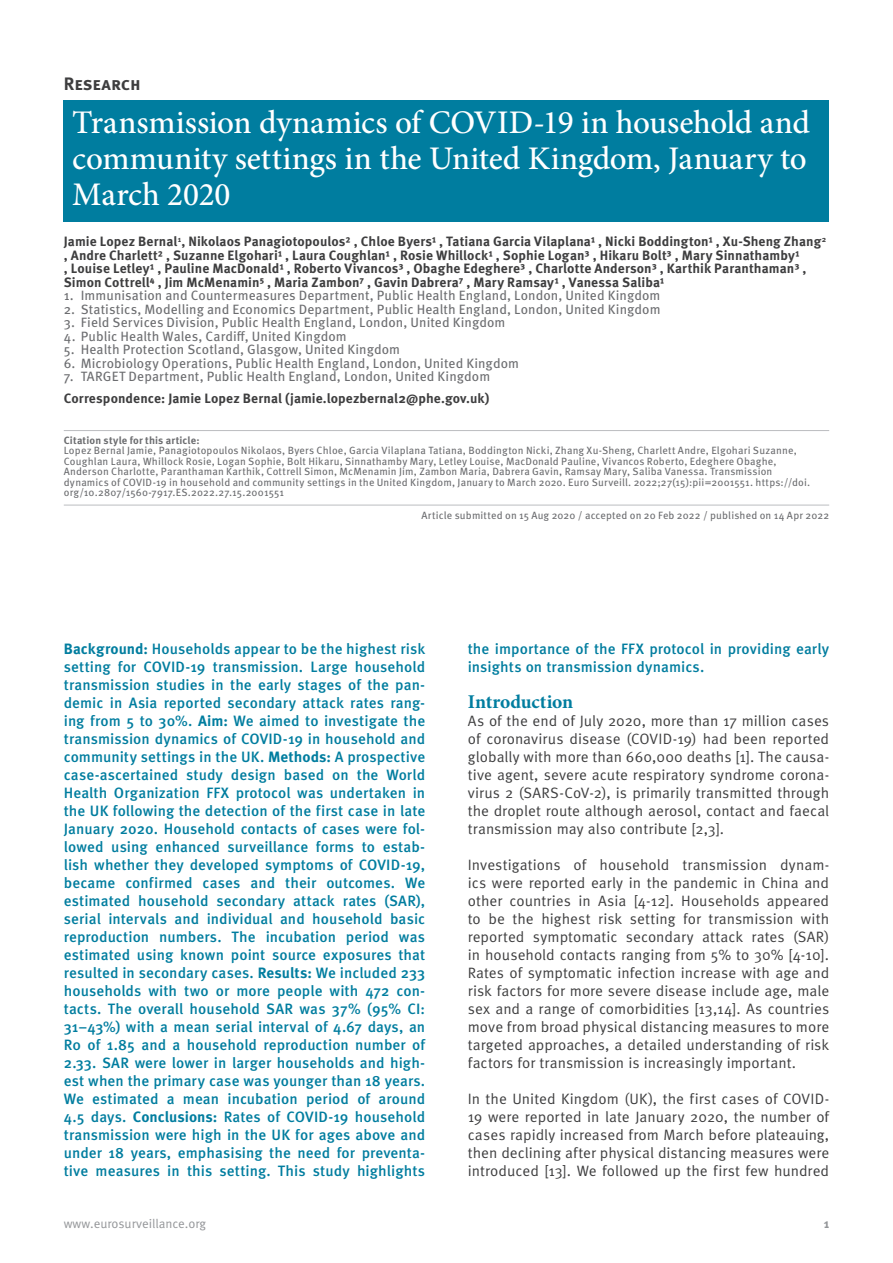
<style>
.page{position:relative;width:893px;height:1263px;background:#fff}
.page>*{position:absolute;margin:0;border:0;box-sizing:border-box;transform-origin:0 0}
.t1{font:500 33px/36px "Minion Pro";letter-spacing:-.005em;color:#fff;text-align:justify}
.t2{font:700 19.5px "Minion Pro";letter-spacing:-.005em;color:#007d9f}
.t3{font:700 18px "Meta Pro";letter-spacing:-.005em;color:#3e3e3f}
.t4{font:500 15px/18px "Meta Pro";color:#007d9f;text-align:justify}
.t5{font:15px/18px "Meta Pro";color:#3e3e3f;text-align:justify}
.t6{font:700 13.5px/13.5px "Meta Pro";letter-spacing:.005em;color:#3e3e3f}
.t7{font:13.5px "Meta Pro";letter-spacing:.005em;color:#6c6d70}
.t8{font:12.75px "Meta Pro";color:#939598}
.t9{font:700 12.75px "Meta Pro";color:#939598}
.t10{font:10.5px/10.5px "Meta Pro";letter-spacing:.015em;color:#6c6d70}
.t11{font:700 10.5px "Meta Pro";letter-spacing:.015em;color:#6c6d70}
.s1{font-weight:700}
</style>
<div class="page">
<hr style="left:64px;top:430px;width:765px;height:1px;background:#bcbdc0">
<hr style="left:64px;top:505px;width:765px;height:1px;background:#bcbdc0">
<div style="left:64px;top:100px;width:765px;height:122px;background:#007d9f"></div>
<p class="t3" style="left:64px;top:72px;width:79px">Research</p>
<h1 class="t1" style="left:72px;top:104px;width:739px">Transmission dynamics of COVID-19 in household and community settings in the United Kingdom, January to March 2020</h1>
<p class="t6" style="left:64px;top:235px;width:764px">Jamie Lopez Bernal<sup>1</sup>, Nikolaos Panagiotopoulos² , Chloe Byers¹ , Tatiana Garcia Vilaplana¹ , Nicki Boddington¹ , Xu-Sheng Zhang<sup>2 </sup>, Andre Charlett² , Suzanne Elgohari¹ , Laura Coughlan¹ , Rosie Whillock¹ , Sophie Logan³ , Hikaru Bolt³ , Mary Sinnathamby¹<br>, Louise Letley¹ , Pauline MacDonald¹ , Roberto Vivancos³ , Obaghe Edeghere³ , Charlotte Anderson³ , Karthik Paranthaman³ , Simon Cottrell⁴ , Jim McMenamin⁵ , Maria Zambon⁷ , Gavin Dabrera⁷ , Mary Ramsay¹ , Vanessa Saliba¹</p>
<p class="t7" style="left:64px;top:287px;width:598px">1. Immunisation and Countermeasures Department, Public Health England, London, United Kingdom</p>
<p class="t7" style="left:64px;top:301px;width:598px">2. Statistics, Modelling and Economics Department, Public Health England, London, United Kingdom</p>
<p class="t7" style="left:64px;top:314px;width:443px">3. Field Services Division, Public Health England, London, United Kingdom</p>
<p class="t7" style="left:64px;top:328px;width:285px">4. Public Health Wales, Cardiff, United Kingdom</p>
<p class="t7" style="left:64px;top:341px;width:338px">5. Health Protection Scotland, Glasgow, United Kingdom</p>
<p class="t7" style="left:64px;top:355px;width:457px">6. Microbiology Operations, Public Health England, London, United Kingdom</p>
<p class="t7" style="left:64px;top:368px;width:428px">7. TARGET Department, Public Health England, London, United Kingdom</p>
<p class="t6" style="left:64px;top:392px;width:427px">Correspondence: Jamie Lopez Bernal (jamie.lopezbernal2@phe.gov.uk)</p>
<p class="t11" style="left:64px;top:433px;width:137px">Citation style for this article:</p>
<p class="t10" style="left:64px;top:446px;width:748px">Lopez Bernal Jamie, Panagiotopoulos Nikolaos, Byers Chloe, Garcia Vilaplana Tatiana, Boddington Nicki, Zhang Xu-Sheng, Charlett Andre, Elgohari Suzanne, Coughlan Laura, Whillock Rosie, Logan Sophie, Bolt Hikaru, Sinnathamby Mary, Letley Louise, MacDonald Pauline, Vivancos Roberto, Edeghere Obaghe, Anderson Charlotte, Paranthaman Karthik, Cottrell Simon, McMenamin Jim, Zambon Maria, Dabrera Gavin, Ramsay Mary, Saliba Vanessa. Transmission dynamics of COVID-19 in household and community settings in the United Kingdom, January to March 2020. Euro Surveill. 2022;27(15):pii=2001551. https://doi. org/10.2807/1560-7917.ES.2022.27.15.2001551</p>
<p class="t10" style="left:421px;top:511px;width:409px">Article submitted on 15 Aug 2020 / accepted on 20 Feb 2022 / published on 14 Apr 2022</p>
<p class="t4" style="left:64px;top:640px;width:363px"><span class="s1">Background:</span> Households appear to be the highest risk setting for COVID-19 transmission. Large household transmission studies in the early stages of the pan&shy;demic in Asia reported secondary attack rates rang&shy;ing from 5 to 30%. <span class="s1">Aim:</span> We aimed to investigate the transmission dynamics of COVID-19 in household and community settings in the UK. <span class="s1">Methods:</span> A prospective case-ascertained study design based on the World Health Organization FFX protocol was undertaken in the UK following the detection of the first case in late January 2020. Household contacts of cases were fol&shy;lowed using enhanced surveillance forms to estab&shy;lish whether they developed symptoms of COVID-19, became confirmed cases and their outcomes. We estimated household secondary attack rates (SAR), serial intervals and individual and household basic reproduction numbers. The incubation period was estimated using known point source exposures that resulted in secondary cases. <span class="s1">Results:</span> We included 233 households with two or more people with 472 con&shy;tacts. The overall household SAR was 37% (95% CI:<br>31–43%) with a mean serial interval of 4.67 days, an R0 of 1.85 and a household reproduction number of 2.33. SAR were lower in larger households and high&shy;est when the primary case was younger than 18 years.<br>We estimated a mean incubation period of around 4.5 days. <span class="s1">Conclusions:</span> Rates of COVID-19 household transmission were high in the UK for ages above and under 18 years, emphasising the need for preventa&shy;tive measures in this setting. This study highlights</p>
<p class="t4" style="left:468px;top:640px;width:363px">the importance of the FFX protocol in providing early insights on transmission dynamics.</p>
<h2 class="t2" style="left:468px;top:688px;width:107px">Introduction</h2>
<p class="t5" style="left:468px;top:712px;width:363px">As of the end of July 2020, more than 17 million cases of coronavirus disease (COVID-19) had been reported globally with more than 660,000 deaths [1]. The causa&shy;tive agent, severe acute respiratory syndrome corona&shy;virus 2 (SARS-CoV-2), is primarily transmitted through the droplet route although aerosol, contact and faecal transmission may also contribute [2,3].</p>
<p class="t5" style="left:468px;top:856px;width:363px">Investigations of household transmission dynam&shy;ics were reported early in the pandemic in China and other countries in Asia [4-12]. Households appeared to be the highest risk setting for transmission with reported symptomatic secondary attack rates (SAR) in household contacts ranging from 5% to 30% [4-10].<br>Rates of symptomatic infection increase with age and risk factors for more severe disease include age, male sex and a range of comorbidities [13,14]. As countries move from broad physical distancing measures to more targeted approaches, a detailed understanding of risk factors for transmission is increasingly important.</p>
<p class="t5" style="left:468px;top:1090px;width:363px">In the United Kingdom (UK), the first cases of COVID-19 were reported in late January 2020, the number of cases rapidly increased from March before plateauing, then declining after physical distancing measures were introduced [13]. We followed up the first few hundred</p>
<p class="t8" style="left:64px;top:1215px;width:144px">www.eurosurveillance.org</p>
<p class="t9" style="left:824px;top:1215px;width:7px">1</p>
</div>
